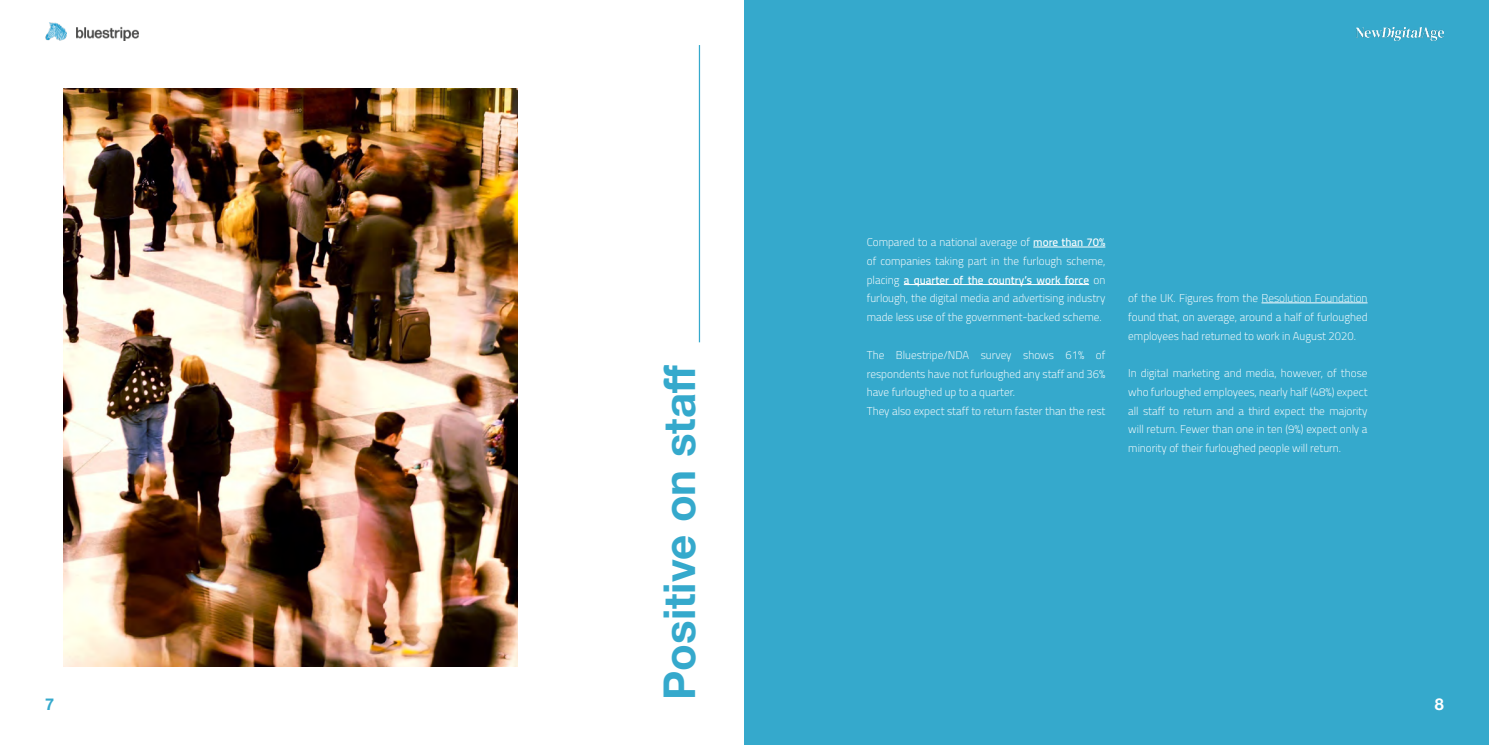
<style>
.page{position:relative;width:1489px;height:745px;background:#fff}
.page>*{position:absolute;margin:0;border:0;box-sizing:border-box;transform-origin:0 0}
.t1{font:700 43.75px "Helvetica Neue";color:#35a9cc}
.t2{font:700 16.25px "Helvetica Neue";color:#35a9cc}
.t3{font:700 16.25px "Helvetica Neue";color:#fff}
.t4{font:300 11.25px/18.8px "Cairo";color:#fff;text-align:justify}
.s1{font-weight:600}
</style>
<div class="page">
<div style="left:744px;top:0;width:744px;height:744px;background:#35a9cc"></div>
<hr style="left:698px;top:45px;width:2px;height:297px;background:#35a9cc">
<img style="left:76px;top:26px;width:63px;height:15px">
<img style="left:45px;top:23px;width:22px;height:18px">
<img style="left:1356px;top:27px;width:86px;height:13px">
<img style="left:64px;top:89px;width:453px;height:577px">
<hr style="left:1033px;top:246px;width:72px;height:1px;background:#fff">
<hr style="left:903px;top:284px;width:186px;height:1px;background:#fff">
<hr style="left:1261px;top:302px;width:106px;height:1px;background:#fff">
<p class="t4" style="left:866px;top:232px;width:240px">Compared to a national average of <span class="s1">more than 70% </span>of companies taking part in the furlough scheme, placing <span class="s1">a quarter of the country’s work force</span> on furlough, the digital media and advertising industry made less use of the government-backed scheme.</p>
<p class="t4" style="left:866px;top:345px;width:240px;text-align:left">The Bluestripe/NDA survey shows 61% of respondents have not furloughed any staff and 36% have furloughed up to a quarter.<br>They also expect staff to return faster than the rest</p>
<p class="t4" style="left:1128px;top:288px;width:241px">of the UK. Figures from the Resolution Foundation found that, on average, around a half of furloughed employees had returned to work in August 2020.</p>
<p class="t4" style="left:1128px;top:363px;width:241px">In digital marketing and media, however, of those who furloughed employees, nearly half (48%) expect all staff to return and a third expect the majority will return. Fewer than one in ten (9%) expect only a minority of their furloughed people will return.</p>
<h1 class="t1" style="left:645px;top:699px;width:336px;rotate:-90deg">Positive on staff</h1>
<h2 class="t2" style="left:45px;top:691px;width:11px">7</h2>
<h2 class="t3" style="left:1434px;top:691px;width:11px">8</h2>
</div>
